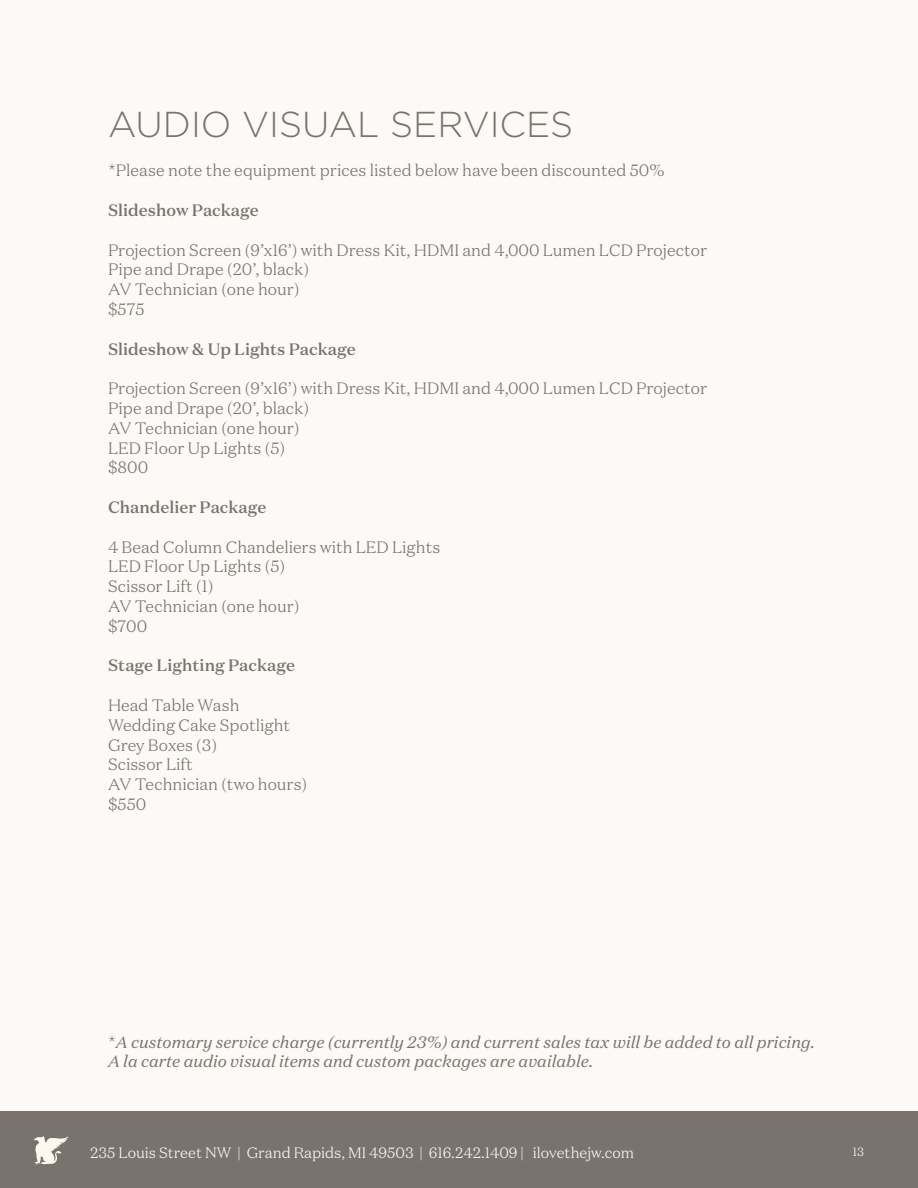
<style>
.page{position:relative;width:918px;height:1188px;background:#fbfaf6}
.page>*{position:absolute;margin:0;border:0;box-sizing:border-box;transform-origin:0 0}
.t1{font:300 36px "Gotham";color:#79726d}
.t2{font:300 16.5px "Domaine Text";color:#79726d}
.t3{font:italic 16.5px/19.8px "Domaine Text";color:#79726d}
.t4{font:500 16.5px "Domaine Text";color:#79726d}
.t5{font:300 15px "Domaine Text";color:#fbfaf6}
.t6{font:300 12px "Domaine Text";color:#fff}
.s1{font-weight:300;font-style:normal}
</style>
<div class="page">
<div style="left:0;top:1112px;width:918px;height:76px;background:#79726d"></div>
<svg style="left:34px;top:1136px;width:34px;height:29px"></svg>
<p class="t1" style="left:108px;top:101px;width:467px">AUDIO VISUAL SERVICES</p>
<p class="t2" style="left:108px;top:160px;width:558px">*Please note the equipment prices listed below have been discounted 50%</p>
<p class="t4" style="left:108px;top:200px;width:152px">Slideshow Package</p>
<p class="t2" style="left:108px;top:239px;width:601px">Projection Screen (9’x16’) with Dress Kit, HDMI and 4,000 Lumen LCD Projector</p>
<p class="t2" style="left:108px;top:259px;width:203px">Pipe and Drape (20’, black)</p>
<p class="t2" style="left:108px;top:279px;width:193px">AV Technician (one hour)</p>
<p class="t2" style="left:108px;top:299px;width:38px">$575</p>
<p class="t4" style="left:108px;top:338px;width:249px">Slideshow &amp; Up Lights Package</p>
<p class="t2" style="left:108px;top:378px;width:601px">Projection Screen (9’x16’) with Dress Kit, HDMI and 4,000 Lumen LCD Projector</p>
<p class="t2" style="left:108px;top:398px;width:203px">Pipe and Drape (20’, black)</p>
<p class="t2" style="left:108px;top:418px;width:193px">AV Technician (one hour)</p>
<p class="t2" style="left:108px;top:437px;width:179px">LED Floor Up Lights (5)</p>
<p class="t2" style="left:108px;top:457px;width:42px">$800</p>
<p class="t4" style="left:108px;top:497px;width:160px">Chandelier Package</p>
<p class="t2" style="left:108px;top:536px;width:334px">4 Bead Column Chandeliers with LED Lights</p>
<p class="t2" style="left:108px;top:556px;width:179px">LED Floor Up Lights (5)</p>
<p class="t2" style="left:108px;top:576px;width:107px">Scissor Lift (1)</p>
<p class="t2" style="left:108px;top:596px;width:193px">AV Technician (one hour)</p>
<p class="t2" style="left:108px;top:616px;width:41px">$700</p>
<p class="t4" style="left:108px;top:655px;width:189px">Stage Lighting Package</p>
<p class="t2" style="left:108px;top:695px;width:133px">Head Table Wash</p>
<p class="t2" style="left:108px;top:715px;width:184px">Wedding Cake Spotlight</p>
<p class="t2" style="left:108px;top:734px;width:111px">Grey Boxes (3)</p>
<p class="t2" style="left:108px;top:754px;width:86px">Scissor Lift</p>
<p class="t2" style="left:108px;top:774px;width:201px">AV Technician (two hours)</p>
<p class="t2" style="left:108px;top:794px;width:40px">$550</p>
<p class="t3" style="left:108px;top:1032px;width:709px"><span class="s1">*</span>A customary service charge (currently 23%) and current sales tax will be added to all pricing.<br>A la carte audio visual items and custom packages are available.</p>
<p class="t5" style="left:90px;top:1143px;width:546px">235 Louis Street NW | Grand Rapids, MI 49503 | 616.242.1409 | ilovethejw.com</p>
<p class="t6" style="left:853px;top:1144px;width:13px">13</p>
</div>
